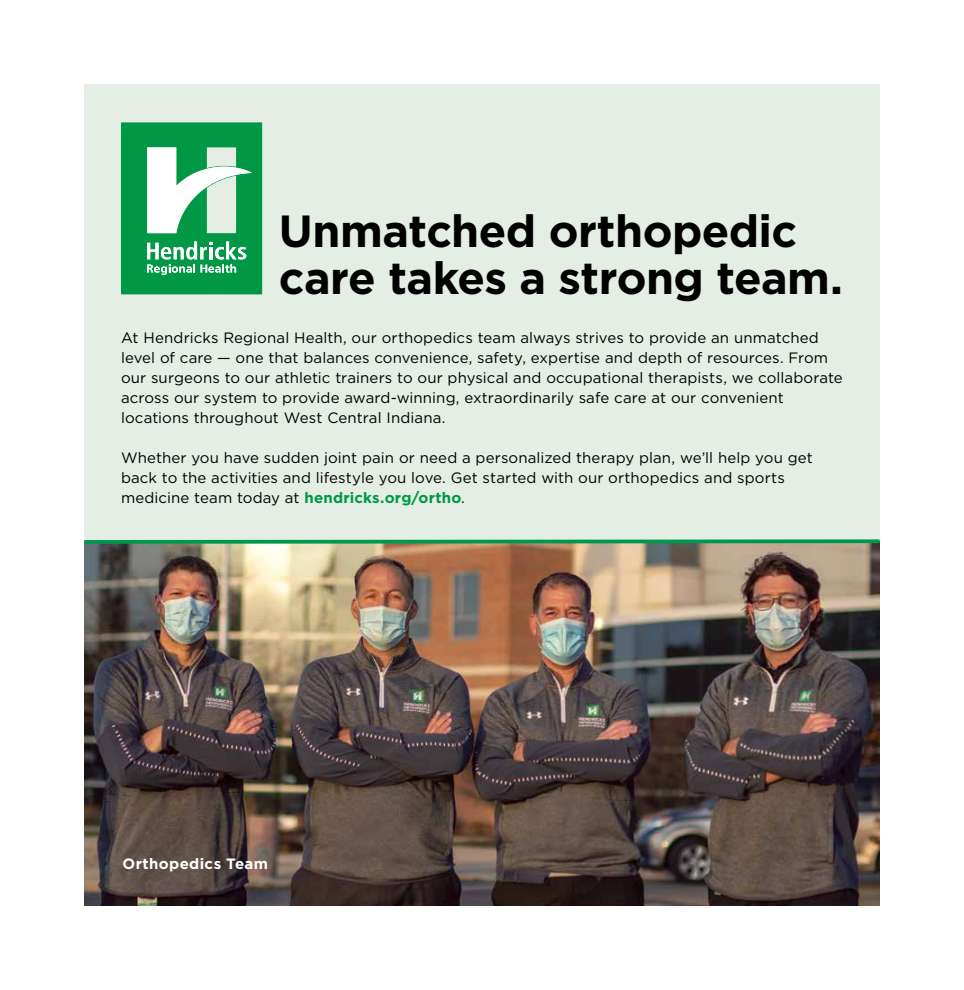
<style>
.page{position:relative;width:964px;height:990px;background:#fff}
.page>*{position:absolute;margin:0;border:0;box-sizing:border-box;transform-origin:0 0}
.t1{font:700 45px/47.8px "Gotham";letter-spacing:-.015em;color:#000}
.t2{font:15px/20px "Gotham";letter-spacing:.005em;color:#000}
.t3{font:700 15px "Gotham";letter-spacing:.025em;color:#fff}
.s1{font-weight:700;color:#009845}
</style>
<div class="page">
<div style="left:84px;top:84px;width:795px;height:816px;background:#e4eee5"></div>
<img style="left:84px;top:546px;width:795px;height:360px">
<svg style="left:84px;top:538px;width:796px;height:8px;background:#6aac7f"></svg>
<svg style="left:121px;top:122px;width:141px;height:172px;background:#49b479"></svg>
<h1 class="t1" style="left:279px;top:207px;width:565px">Unmatched orthopedic care takes a strong team.</h1>
<p class="t2" style="left:121px;top:327px;width:723px">At Hendricks Regional Health, our orthopedics team always strives to provide an unmatched level of care — one that balances convenience, safety, expertise and depth of resources. From our surgeons to our athletic trainers to our physical and occupational therapists, we collaborate across our system to provide award-winning, extraordinarily safe care at our convenient locations throughout West Central Indiana.</p>
<p class="t2" style="left:121px;top:447px;width:693px">Whether you have sudden joint pain or need a personalized therapy plan, we’ll help you get back to the activities and lifestyle you love. Get started with our orthopedics and sports medicine team today at <span class="s1">hendricks.org/ortho</span>.</p>
<p class="t3" style="left:122px;top:854px;width:147px">Orthopedics Team</p>
</div>
